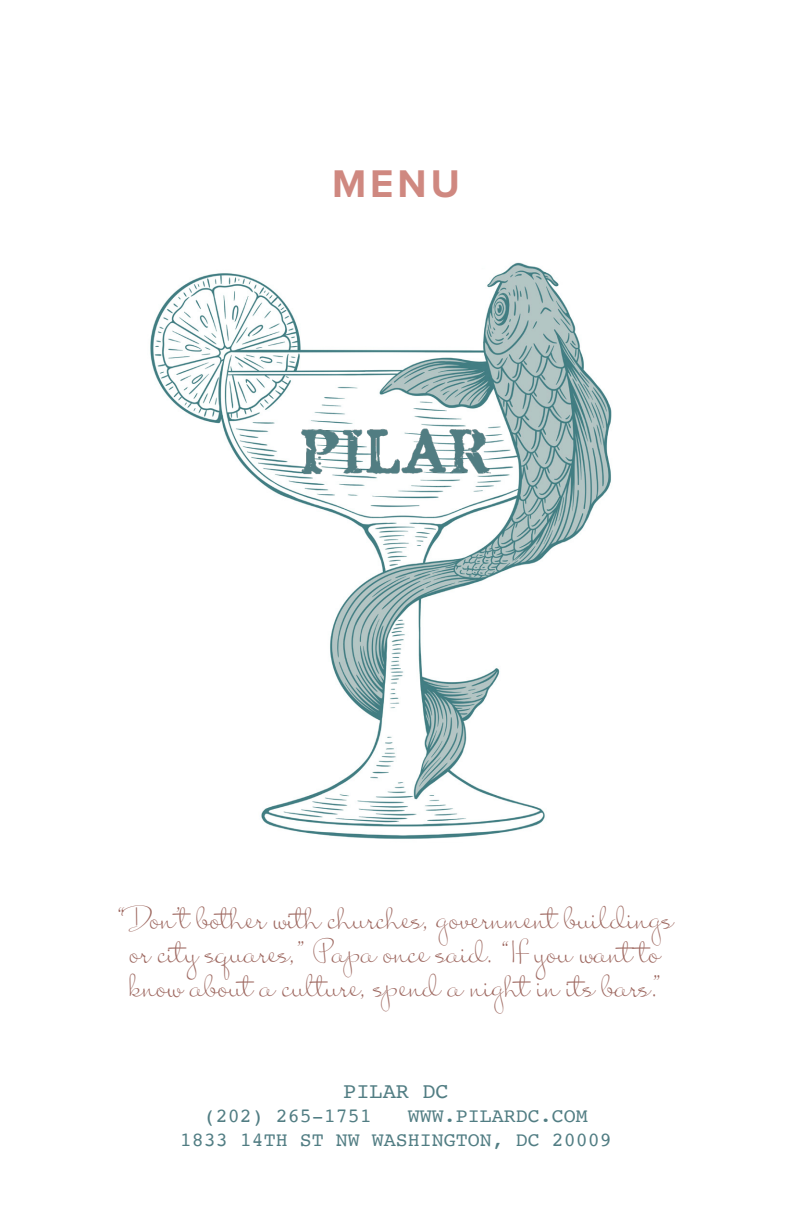
<style>
.page{position:relative;width:792px;height:1224px;background:#fff}
.page>*{position:absolute;margin:0;border:0;box-sizing:border-box;transform-origin:0 0}
.t1{font:700 40px "Proxima Nova";color:#cf8880}
.t2{font:28px/33.6px "Mrs Blackfort Pro";letter-spacing:-.025em;color:#9e6860;text-align:center}
.t3{font:22px "Courier";color:#517d83}
.t4{font:20px "Courier";color:#517d83}
</style>
<div class="page">
<img style="left:150px;top:262px;width:462px;height:577px">
<img style="left:270px;top:370px;width:252px;height:117px">
<p class="t1" style="left:332px;top:154px;width:129px">MENU</p>
<p class="t2" style="left:117px;top:902px;width:559px">“Don’t bother with churches, government buildings or city squares,” Papa once said. “If you want to know about a culture, spend a night in its bars.”</p>
<p class="t3" style="left:343px;top:1074px;width:107px">PILAR DC</p>
<p class="t4" style="left:204px;top:1100px;width:169px">(202) 265-1751</p>
<p class="t4" style="left:408px;top:1100px;width:182px">WWW.PILARDC.COM</p>
<p class="t4" style="left:180px;top:1124px;width:434px">1833 14TH ST NW WASHINGTON, DC 20009</p>
</div>
